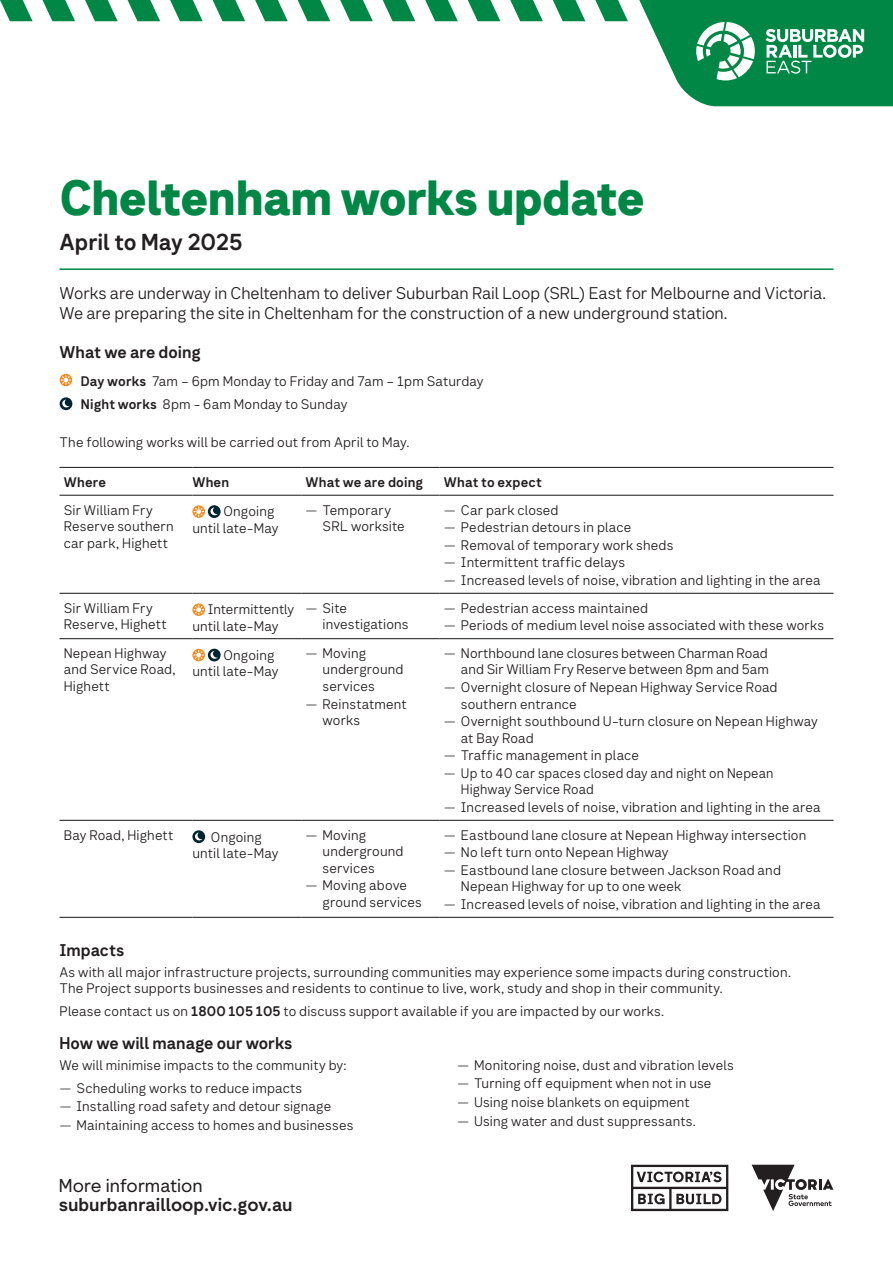
<style>
.page{position:relative;width:893px;height:1263px;background:#fff}
.page>*{position:absolute;margin:0;border:0;box-sizing:border-box;transform-origin:0 0}
.t1{font:800 48px "Network Sans";letter-spacing:-.015em;color:#008746}
.t2{font:700 22.5px "Network Sans";letter-spacing:-.005em;color:#231f20}
.t3{font:700 18px "Network Geo";color:#231f20}
.t4{font:18px "Network Geo";color:#231f20}
.t5{font:300 16.5px/19.8px "Network Sans";letter-spacing:-.005em;color:#231f20}
.t6{font:700 16.5px "Network Sans";color:#231f20}
.t7{font:300 13.5px/16.5px "Network Sans";letter-spacing:.01em;color:#231f20}
.t8{font:700 13.5px "Network Sans";letter-spacing:.01em;color:#231f20}
.s1{font-weight:700}
.s2{font-family:"Gotham"}
</style>
<div class="page">
<hr style="left:60px;top:268px;width:773px;height:2px;background:#008746">
<div style="left:60px;top:374px;width:12px;height:12px;background:#f68b22;border-radius:50%"></div>
<svg style="left:61px;top:375px;width:10px;height:10px"></svg>
<div style="left:60px;top:397px;width:12px;height:13px;background:#002432;border-radius:50%"></div>
<svg style="left:62px;top:400px;width:8px;height:8px"></svg>
<hr style="left:60px;top:467px;width:132px;height:1px;background:#231f20">
<hr style="left:192px;top:467px;width:109px;height:1px;background:#231f20">
<hr style="left:301px;top:467px;width:139px;height:1px;background:#231f20">
<hr style="left:440px;top:467px;width:393px;height:1px;background:#231f20">
<hr style="left:60px;top:495px;width:132px;height:1px;background:#231f20">
<hr style="left:192px;top:495px;width:109px;height:1px;background:#231f20">
<hr style="left:301px;top:495px;width:139px;height:1px;background:#231f20">
<hr style="left:440px;top:495px;width:393px;height:1px;background:#231f20">
<hr style="left:60px;top:593px;width:132px;height:1px;background:#231f20">
<hr style="left:192px;top:593px;width:109px;height:1px;background:#231f20">
<hr style="left:301px;top:593px;width:139px;height:1px;background:#231f20">
<hr style="left:440px;top:593px;width:393px;height:1px;background:#231f20">
<hr style="left:60px;top:638px;width:132px;height:1px;background:#231f20">
<hr style="left:192px;top:638px;width:109px;height:1px;background:#231f20">
<hr style="left:301px;top:638px;width:139px;height:1px;background:#231f20">
<hr style="left:440px;top:638px;width:393px;height:1px;background:#231f20">
<hr style="left:60px;top:820px;width:132px;height:1px;background:#231f20">
<hr style="left:192px;top:820px;width:109px;height:1px;background:#231f20">
<hr style="left:301px;top:820px;width:139px;height:1px;background:#231f20">
<hr style="left:440px;top:820px;width:393px;height:1px;background:#231f20">
<hr style="left:60px;top:917px;width:132px;height:1px;background:#231f20">
<hr style="left:192px;top:917px;width:109px;height:1px;background:#231f20">
<hr style="left:301px;top:917px;width:139px;height:1px;background:#231f20">
<hr style="left:440px;top:917px;width:393px;height:1px;background:#231f20">
<svg style="left:192px;top:505px;width:13px;height:13px"></svg>
<svg style="left:194px;top:507px;width:10px;height:9px"></svg>
<svg style="left:208px;top:505px;width:13px;height:13px"></svg>
<svg style="left:210px;top:507px;width:8px;height:9px"></svg>
<svg style="left:192px;top:603px;width:13px;height:13px"></svg>
<svg style="left:194px;top:605px;width:10px;height:10px"></svg>
<svg style="left:192px;top:649px;width:13px;height:12px"></svg>
<svg style="left:194px;top:650px;width:10px;height:10px"></svg>
<div style="left:208px;top:649px;width:13px;height:12px;background:#002432;border-radius:50%"></div>
<svg style="left:210px;top:651px;width:8px;height:8px"></svg>
<svg style="left:192px;top:830px;width:13px;height:13px"></svg>
<svg style="left:195px;top:832px;width:7px;height:9px"></svg>
<svg style="left:0;top:0;width:893px;height:106px"></svg>
<svg style="left:631px;top:1165px;width:97px;height:46px"></svg>
<svg style="left:752px;top:1165px;width:81px;height:46px"></svg>
<h1 class="t1" style="left:60px;top:166px;width:587px">Cheltenham works update</h1>
<h2 class="t2" style="left:60px;top:228px;width:185px">April to May 2025</h2>
<p class="t5" style="left:60px;top:283px;width:768px">Works are underway in Cheltenham to deliver Suburban Rail Loop (SRL) East for Melbourne and Victoria.<br>We are preparing the site in Cheltenham for the construction of a new underground station.</p>
<p class="t6" style="left:60px;top:341px;width:143px">What we are doing</p>
<p class="t7" style="left:81px;top:370px;width:404px;line-height:23px"><span class="s1">Day works</span> 7am – 6pm Monday to Friday and 7am – 1pm Saturday<br><span class="s1">Night works</span> 8pm - 6am Monday to Sunday</p>
<p class="t7" style="left:60px;top:434px;width:351px">The following works will be carried out from April to May.</p>
<p class="t8" style="left:64px;top:473px;width:44px">Where</p>
<p class="t8" style="left:192px;top:473px;width:38px">When</p>
<p class="t8" style="left:306px;top:473px;width:119px">What we are doing</p>
<p class="t8" style="left:444px;top:473px;width:99px">What to expect</p>
<p class="t7" style="left:64px;top:502px;width:111px">Sir William Fry<br>Reserve southern car park, Highett</p>
<p class="t7" style="left:192px;top:504px;width:88px;text-align:right">Ongoing<br>until late-May</p>
<p class="t7" style="left:323px;top:502px;width:84px;text-indent:-17px"><span class="s2">—</span> Temporary<br>SRL worksite</p>
<p class="t7" style="left:444px;top:502px;width:116px"><span class="s2">—</span> Car park closed</p>
<p class="t7" style="left:444px;top:519px;width:189px"><span class="s2">—</span> Pedestrian detours in place</p>
<p class="t7" style="left:444px;top:537px;width:231px"><span class="s2">—</span> Removal of temporary work sheds</p>
<p class="t7" style="left:444px;top:554px;width:183px"><span class="s2">—</span> Intermittent traffic delays</p>
<p class="t7" style="left:444px;top:572px;width:378px"><span class="s2">—</span> Increased levels of noise, vibration and lighting in the area</p>
<p class="t7" style="left:64px;top:600px;width:104px">Sir William Fry<br>Reserve, Highett</p>
<p class="t7" style="left:192px;top:601px;width:103px;text-indent:15px">Intermittently until late-May</p>
<p class="t7" style="left:323px;top:600px;width:88px;text-indent:-17px"><span class="s2">—</span> Site investigations</p>
<p class="t7" style="left:444px;top:600px;width:206px"><span class="s2">—</span> Pedestrian access maintained</p>
<p class="t7" style="left:444px;top:617px;width:382px"><span class="s2">—</span> Periods of medium level noise associated with these works</p>
<p class="t7" style="left:64px;top:645px;width:113px">Nepean Highway and Service Road,<br>Highett</p>
<p class="t7" style="left:192px;top:647px;width:88px;text-align:right">Ongoing<br>until late-May</p>
<p class="t7" style="left:323px;top:645px;width:83px;text-indent:-17px"><span class="s2">—</span> Moving underground services</p>
<p class="t7" style="left:323px;top:696px;width:86px;text-indent:-17px"><span class="s2">—</span> Reinstatment works</p>
<p class="t7" style="left:64px;top:827px;width:111px">Bay Road, Highett</p>
<p class="t7" style="left:192px;top:829px;width:88px;text-align:center">Ongoing<br>until late-May</p>
<p class="t7" style="left:323px;top:827px;width:83px;text-indent:-17px"><span class="s2">—</span> Moving underground services</p>
<p class="t7" style="left:323px;top:877px;width:101px;text-indent:-17px"><span class="s2">—</span> Moving above ground services</p>
<p class="t7" style="left:444px;top:645px;width:327px;text-align:right"><span class="s2">—</span> Northbound lane closures between Charman Road and Sir William Fry Reserve between 8pm and 5am</p>
<p class="t7" style="left:461px;top:679px;width:318px;text-indent:-17px"><span class="s2">—</span> Overnight closure of Nepean Highway Service Road southern entrance</p>
<p class="t7" style="left:461px;top:713px;width:358px;text-indent:-17px"><span class="s2">—</span> Overnight southbound U-turn closure on Nepean Highway at Bay Road</p>
<p class="t7" style="left:444px;top:747px;width:197px"><span class="s2">—</span> Traffic management in place</p>
<p class="t7" style="left:461px;top:765px;width:314px;text-indent:-17px"><span class="s2">—</span> Up to 40 car spaces closed day and night on Nepean<br>Highway Service Road</p>
<p class="t7" style="left:444px;top:799px;width:378px"><span class="s2">—</span> Increased levels of noise, vibration and lighting in the area</p>
<p class="t7" style="left:444px;top:827px;width:364px"><span class="s2">—</span> Eastbound lane closure at Nepean Highway intersection</p>
<p class="t7" style="left:444px;top:844px;width:226px"><span class="s2">—</span> No left turn onto Nepean Highway</p>
<p class="t7" style="left:461px;top:862px;width:322px;text-indent:-17px"><span class="s2">—</span> Eastbound lane closure between Jackson Road and<br>Nepean Highway for up to one week</p>
<p class="t7" style="left:444px;top:896px;width:378px"><span class="s2">—</span> Increased levels of noise, vibration and lighting in the area</p>
<p class="t6" style="left:60px;top:939px;width:66px">Impacts</p>
<p class="t7" style="left:60px;top:964px;width:733px">As with all major infrastructure projects, surrounding communities may experience some impacts during construction.<br>The Project supports businesses and residents to continue to live, work, study and shop in their community.</p>
<p class="t7" style="left:60px;top:1003px;width:606px">Please contact us on <span class="s1">1800 105 105</span> to discuss support available if you are impacted by our works.</p>
<p class="t6" style="left:60px;top:1032px;width:234px">How we will manage our works</p>
<p class="t7" style="left:60px;top:1057px;width:289px">We will minimise impacts to the community by:</p>
<p class="t7" style="left:60px;top:1079px;width:244px"><span class="s2">—</span> Scheduling works to reduce impacts</p>
<p class="t7" style="left:60px;top:1098px;width:273px"><span class="s2">—</span> Installing road safety and detour signage</p>
<p class="t7" style="left:60px;top:1117px;width:295px"><span class="s2">—</span> Maintaining access to homes and businesses</p>
<p class="t7" style="left:457px;top:1057px;width:278px"><span class="s2">—</span> Monitoring noise, dust and vibration levels</p>
<p class="t7" style="left:457px;top:1075px;width:256px"><span class="s2">—</span> Turning off equipment when not in use</p>
<p class="t7" style="left:457px;top:1094px;width:234px"><span class="s2">—</span> Using noise blankets on equipment</p>
<p class="t7" style="left:457px;top:1113px;width:240px"><span class="s2">—</span> Using water and dust suppressants.</p>
<h3 class="t4" style="left:59px;top:1173px;width:146px">More information</h3>
<h3 class="t3" style="left:59px;top:1193px;width:235px">suburbanrailloop.vic.gov.au</h3>
</div>
